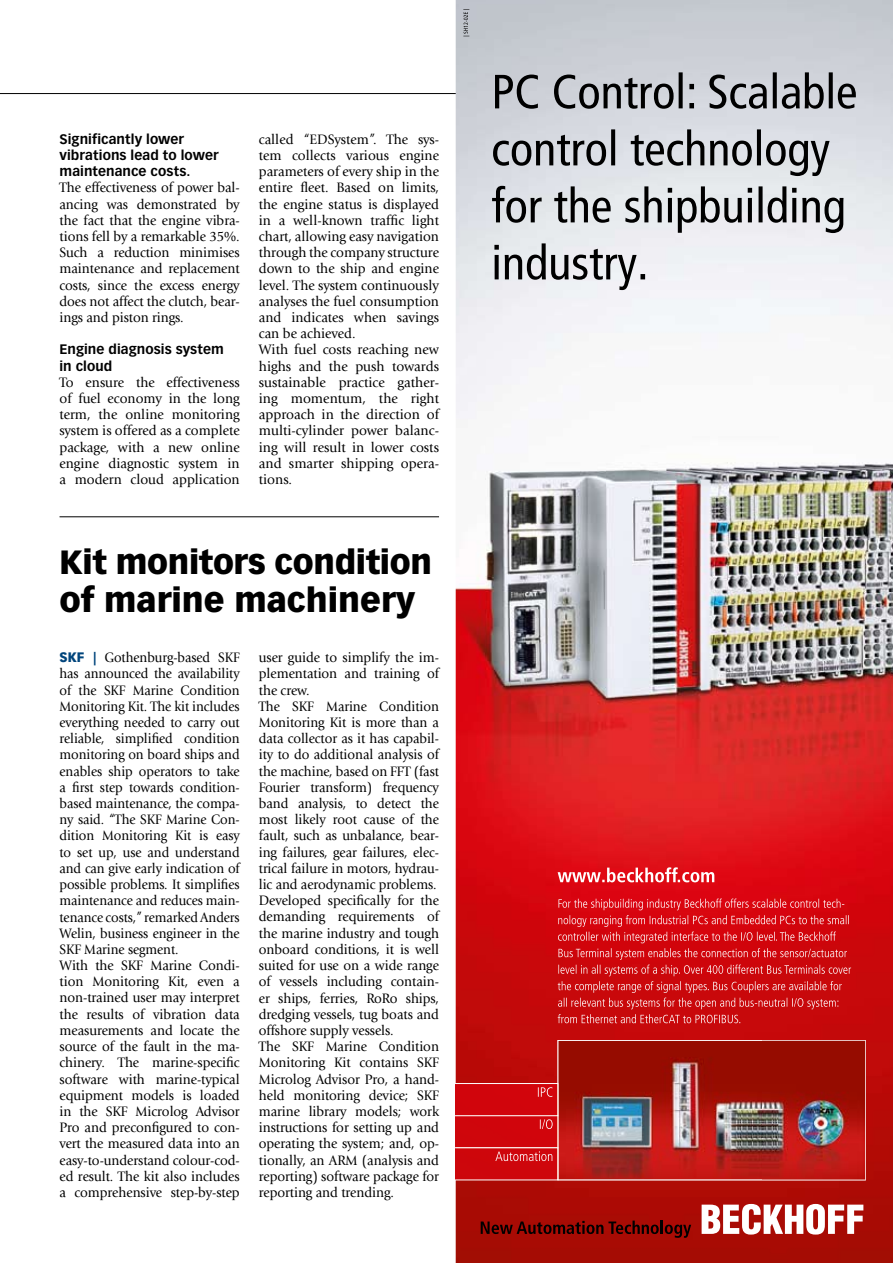
<style>
.page{position:relative;width:893px;height:1263px;background:#fff}
.page>*{position:absolute;margin:0;border:0;box-sizing:border-box;transform-origin:0 0}
.t1{font:900 33px/37.5px "Vectora LT Std";letter-spacing:-.005em;color:#000}
.t2{font:14.25px/16.2px "Giovanni Std";letter-spacing:-.005em;color:#000;text-align:justify;scale:.95 1}
.t3{font:14.25px/16.2px "Giovanni Std";letter-spacing:-.005em;color:#000;scale:.93 1}
.t4{font:14.25px/16.2px "Giovanni Std";letter-spacing:-.005em;color:#000;text-align:justify;scale:.96 1}
.t5{font:700 13.5px/16.2px "Vectora LT Std";letter-spacing:.005em;color:#000}
.s1{font-family:"Vectora LT Std";font-weight:900;font-size:13.5px;color:#00457c}
</style>
<div class="page">
<hr style="left:0;top:93px;width:893px;height:1px;background:#000">
<hr style="left:60px;top:516px;width:379px;height:1px;background:#000">
<img style="left:456px;top:0;width:437px;height:1263px">
<svg style="left:494px;top:243px;width:151px;height:47px"></svg>
<svg style="left:492px;top:186px;width:351px;height:47px;background:#b1b3b6"></svg>
<svg style="left:493px;top:129px;width:337px;height:47px;background:#abaeb2"></svg>
<svg style="left:495px;top:72px;width:361px;height:37px;background:#989a9f"></svg>
<svg style="left:463px;top:9px;width:6px;height:27px"></svg>
<svg style="left:558px;top:898px;width:293px;height:125px;background:#d32025"></svg>
<svg style="left:558px;top:867px;width:156px;height:15px"></svg>
<img style="left:456px;top:1040px;width:410px;height:140px">
<svg style="left:481px;top:1220px;width:210px;height:18px;background:#790803"></svg>
<svg style="left:702px;top:1204px;width:161px;height:30px"></svg>
<p class="t5" style="left:60px;top:131px;width:161px">Significantly lower vibrations lead to lower maintenance costs.</p>
<p class="t2" style="left:60px;top:180px;width:191px">The effectiveness of power bal&shy;ancing was demonstrated by the fact that the engine vibra&shy;tions fell by a remarkable 35%.<br>Such a reduction minimises maintenance and replacement costs, since the excess energy does not affect the clutch, bear&shy;ings and piston rings.</p>
<p class="t5" style="left:60px;top:341px;width:166px">Engine diagnosis system in cloud</p>
<p class="t4" style="left:60px;top:374px;width:189px">To ensure the effectiveness of fuel economy in the long term, the online monitoring system is offered as a complete package, with a new online engine diagnostic system in a modern cloud application</p>
<p class="t4" style="left:259px;top:131px;width:189px;text-align:left">called “EDSystem”. The sys&shy;tem collects various engine parameters of every ship in the entire fleet. Based on limits, the engine status is displayed in a well-known traffic light chart, allowing easy navigation through the company structure down to the ship and engine level. The system continuously analyses the fuel consumption and indicates when savings can be achieved.<br>With fuel costs reaching new highs and the push towards sustainable practice gather&shy;ing momentum, the right approach in the direction of multi-cylinder power balanc&shy;ing will result in lower costs and smarter shipping opera&shy;tions.</p>
<h1 class="t1" style="left:60px;top:544px;width:374px">Kit monitors condition of marine machinery</h1>
<p class="t3" style="left:60px;top:650px;width:195px"><span class="s1">SKF |</span> Gothenburg-based SKF has announced the availability of the SKF Marine Condition<br>Monitoring Kit. The kit includes everything needed to carry out reliable, simplified condition monitoring on board ships and enables ship operators to take a first step towards condition&shy;based maintenance, the compa&shy;ny said. “The SKF Marine Con&shy;dition Monitoring Kit is easy to set up, use and understand and can give early indication of possible problems. It simplifies maintenance and reduces main&shy;tenance costs,” remarked Anders<br>Welin, business engineer in the<br>SKF Marine segment.<br>With the SKF Marine Condi&shy;tion Monitoring Kit, even a non-trained user may interpret the results of vibration data measurements and locate the source of the fault in the ma&shy;chinery. The marine-specific software with marine-typical equipment models is loaded in the SKF Microlog Advisor<br>Pro and preconfigured to con&shy;vert the measured data into an easy-to-understand colour-cod&shy;ed result. The kit also includes a comprehensive step-by-step</p>
<p class="t2" style="left:259px;top:650px;width:191px;text-align:left">user guide to simplify the im&shy;plementation and training of the crew.<br>The SKF Marine Condition<br>Monitoring Kit is more than a data collector as it has capabil&shy;ity to do additional analysis of the machine, based on FFT (fast<br>Fourier transform) frequency band analysis, to detect the most likely root cause of the fault, such as unbalance, bear&shy;ing failures, gear failures, elec&shy;trical failure in motors, hydrau&shy;lic and aerodynamic problems.<br>Developed specifically for the demanding requirements of the marine industry and tough onboard conditions, it is well suited for use on a wide range of vessels including contain&shy;er ships, ferries, RoRo ships, dredging vessels, tug boats and offshore supply vessels.<br>The SKF Marine Condition<br>Monitoring Kit contains SKF<br>Microlog Advisor Pro, a hand&shy;held monitoring device; SKF marine library models; work instructions for setting up and operating the system; and, op&shy;tionally, an ARM (analysis and reporting) software package for reporting and trending.</p>
</div>
